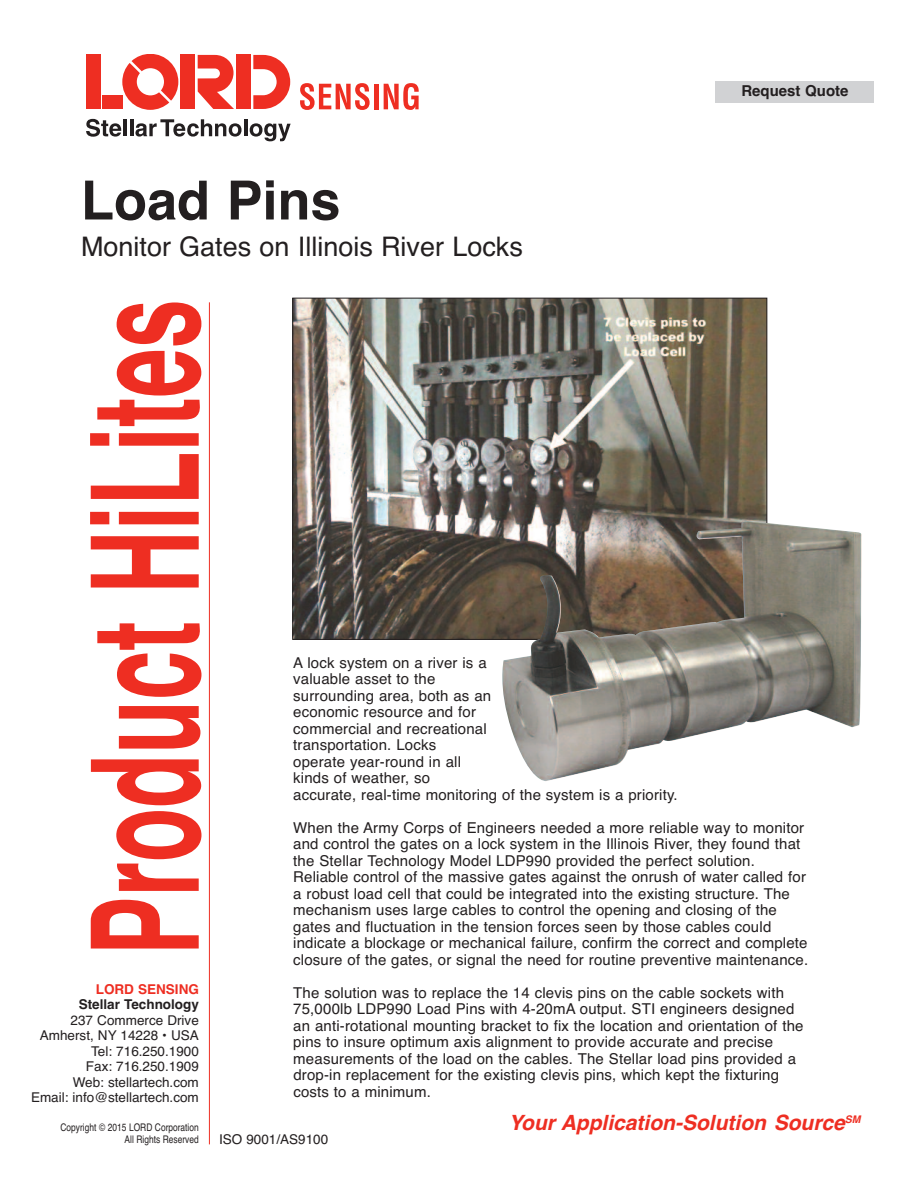
<style>
.page{position:relative;width:918px;height:1188px;background:#fff}
.page>*{position:absolute;margin:0;border:0;box-sizing:border-box;transform-origin:0 0}
.t1{font:700 150px "Helvetica";color:#ee2e22;scale:.59 1}
.t2{font:700 54px "Helvetica";color:#231f20}
.t3{font:27px "Helvetica";color:#231f20}
.t4{font:italic 700 21px "Helvetica";color:#ee2e22}
.t5{font:15px/16.5px "Helvetica";letter-spacing:.01em;color:#231f20}
.t6{font:700 15px "Helvetica";color:#231f20}
.t7{font:13.5px/15.5px "Helvetica";color:#231f20;text-align:right}
.t8{font:700 13.5px "Helvetica";color:#231f20}
.t9{font:700 13.5px "Helvetica";color:#ee2e22}
.t10{font:10.5px/12.1px "Helvetica";color:#231f20;text-align:right;scale:.8 1}
</style>
<div class="page">
<img style="left:294px;top:300px;width:471px;height:338px">
<img style="left:502px;top:521px;width:359px;height:260px">
<svg style="left:300px;top:83px;width:70px;height:27px"></svg>
<div style="left:374px;top:84px;width:5px;height:25px;background:#ee2e22"></div>
<svg style="left:384px;top:83px;width:35px;height:27px"></svg>
<svg style="left:122px;top:54px;width:56px;height:56px"></svg>
<div style="left:86px;top:55px;width:14px;height:54px;background:#ee2e22"></div>
<div style="left:181px;top:55px;width:14px;height:54px;background:#ee2e22"></div>
<div style="left:236px;top:55px;width:15px;height:54px;background:#ee2e22"></div>
<svg style="left:198px;top:55px;width:36px;height:54px"></svg>
<div style="left:103px;top:96px;width:20px;height:13px;background:#ee2e22"></div>
<svg style="left:253px;top:55px;width:37px;height:54px"></svg>
<svg style="left:86px;top:119px;width:35px;height:18px"></svg>
<hr style="left:124px;top:119px;width:3px;height:17px;background:#231f20">
<hr style="left:130px;top:119px;width:3px;height:17px;background:#231f20">
<svg style="left:135px;top:119px;width:107px;height:18px"></svg>
<hr style="left:244px;top:119px;width:3px;height:17px;background:#231f20">
<svg style="left:250px;top:123px;width:41px;height:18px"></svg>
<div style="left:716px;top:81px;width:158px;height:22px;background:#d1d2d4"></div>
<hr style="left:209px;top:302px;width:1px;height:842px;background:#ee2e22">
<h2 class="t2" style="left:81px;top:169px;width:261px">Load Pins</h2>
<h3 class="t3" style="left:81px;top:231px;width:443px">Monitor Gates on Illinois River Locks</h3>
<p class="t6" style="left:741px;top:82px;width:109px">Request Quote</p>
<h1 class="t1" style="left:59px;top:956px;width:1114px;rotate:-90deg">Product HiLites</h1>
<p class="t5" style="left:293px;top:654px;width:386px">A lock system on a river is a<br>valuable asset to the<br>surrounding area, both as an<br>economic resource and for<br>commercial and recreational<br>transportation. Locks<br>operate year-round in all<br>kinds of weather, so<br>accurate, real-time monitoring of the system is a priority.</p>
<p class="t5" style="left:293px;top:819px;width:516px">When the Army Corps of Engineers needed a more reliable way to monitor and control the gates on a lock system in the Illinois River, they found that the Stellar Technology Model LDP990 provided the perfect solution.<br>Reliable control of the massive gates against the onrush of water called for a robust load cell that could be integrated into the existing structure. The mechanism uses large cables to control the opening and closing of the gates and fluctuation in the tension forces seen by those cables could indicate a blockage or mechanical failure, confirm the correct and complete closure of the gates, or signal the need for routine preventive maintenance.</p>
<p class="t5" style="left:293px;top:984px;width:512px">The solution was to replace the 14 clevis pins on the cable sockets with 75,000lb LDP990 Load Pins with 4-20mA output. STI engineers designed an anti-rotational mounting bracket to fix the location and orientation of the pins to insure optimum axis alignment to provide accurate and precise measurements of the load on the cables. The Stellar load pins provided a drop-in replacement for the existing clevis pins, which kept the fixturing costs to a minimum.</p>
<p class="t9" style="left:96px;top:981px;width:105px">LORD SENSING</p>
<p class="t8" style="left:79px;top:997px;width:122px">Stellar Technology</p>
<p class="t7" style="left:31px;top:1012px;width:169px">237 Commerce Drive<br>Amherst, NY 14228 • USA<br>Tel: 716.250.1900<br>Fax: 716.250.1909<br>Web: stellartech.com<br>Email: info@stellartech.com</p>
<p class="t10" style="left:61px;top:1121px;width:174px">Copyright © 2015 LORD Corporation<br>All Rights Reserved</p>
<p class="t7" style="left:219px;top:1132px;width:111px">ISO 9001/AS9100</p>
<h3 class="t4" style="left:509px;top:1111px;width:353px">Your Application-Solution Source<sup>SM</sup></h3>
</div>
